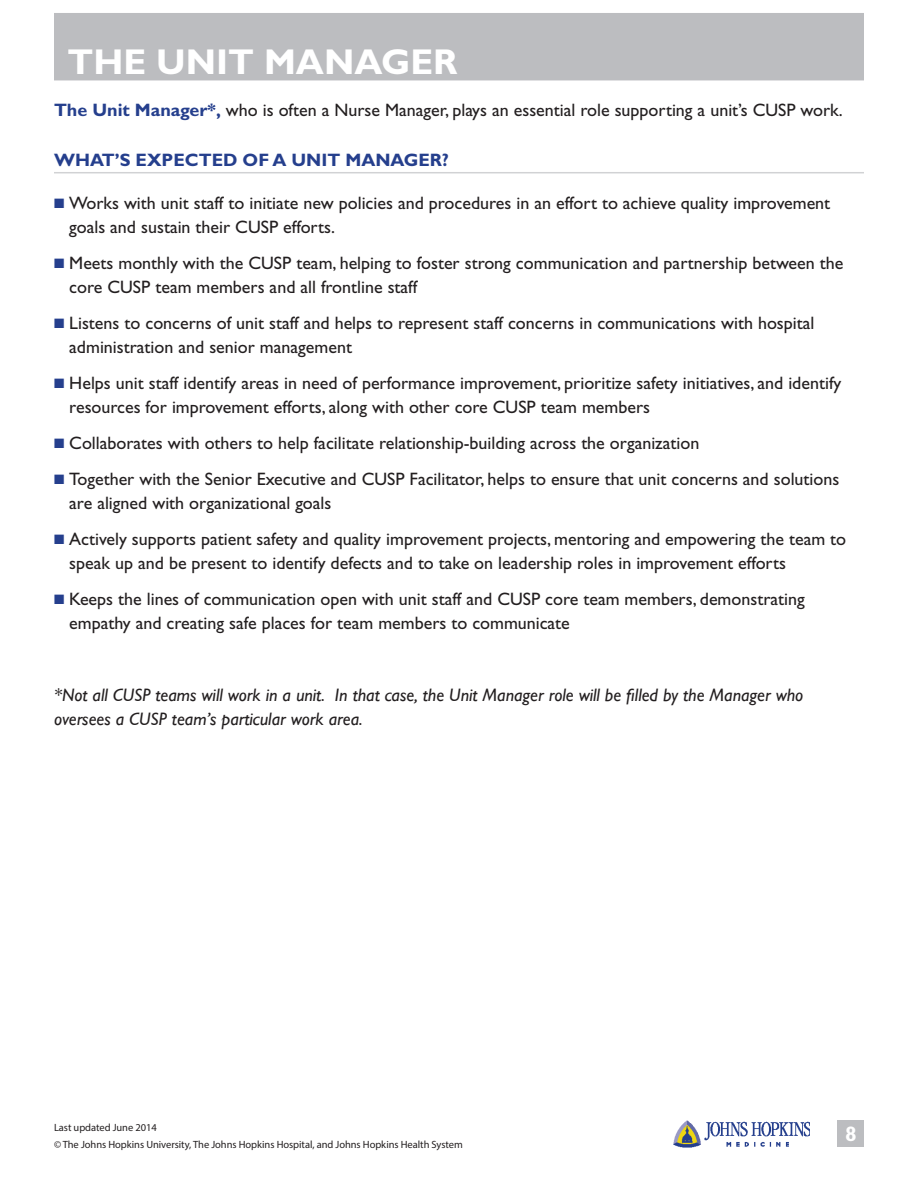
<style>
.page{position:relative;width:918px;height:1188px;background:#fff}
.page>*{position:absolute;margin:0;border:0;box-sizing:border-box;transform-origin:0 0}
.Page_Section_Heading{font:700 36px "Gill Sans Std";color:#fff}
.t1{font:700 21px "Gill Sans Std";color:#fff}
.t2{font:18px/24px "Gill Sans Std";color:#231f20}
.t3{font:italic 18px/24px "Gill Sans";color:#231f20}
.SUB_with_Rule_Below{font:700 18px "Gill Sans Std";color:#253f8d}
.t4{font:10.5px/16.5px "Myriad Pro";letter-spacing:-.005em;color:#231f20}
.s1{font-weight:700;color:#253f8d}
.s2{color:#253f8d}
</style>
<div class="page">
<div style="left:837px;top:1120px;width:27px;height:28px;background:#bcbdc0"></div>
<img style="left:674px;top:1120px;width:136px;height:28px">
<div style="left:54px;top:13px;width:810px;height:67px;background:#bcbdc0"></div>
<hr style="left:54px;top:172px;width:810px;height:1px;background:#d1d2d4">
<p class="Page_Section_Heading" style="left:68px;top:40px;width:392px">THE UNIT MANAGER</p>
<p class="t2" style="left:54px;top:99px;width:790px"><span class="s1">The Unit Manager*,</span> who is often a Nurse Manager, plays an essential role supporting a unit’s CUSP work.</p>
<p class="SUB_with_Rule_Below" style="left:54px;top:149px;width:396px">WHAT’S EXPECTED OF A UNIT MANAGER?</p>
<p class="t2" style="left:69px;top:192px;width:763px;text-indent:-15px"><span class="s2">■</span> Works with unit staff to initiate new policies and procedures in an effort to achieve quality improvement goals and sustain their CUSP efforts.</p>
<p class="t2" style="left:69px;top:252px;width:776px;text-indent:-15px"><span class="s2">■</span> Meets monthly with the CUSP team, helping to foster strong communication and partnership between the core CUSP team members and all frontline staff</p>
<p class="t2" style="left:69px;top:312px;width:747px;text-indent:-15px"><span class="s2">■</span> Listens to concerns of unit staff and helps to represent staff concerns in communications with hospital administration and senior management</p>
<p class="t2" style="left:69px;top:372px;width:774px;text-indent:-15px"><span class="s2">■</span> Helps unit staff identify areas in need of performance improvement, prioritize safety initiatives, and identify resources for improvement efforts, along with other core CUSP team members</p>
<p class="t2" style="left:54px;top:432px;width:647px"><span class="s2">■</span> Collaborates with others to help facilitate relationship-building across the organization</p>
<p class="t2" style="left:69px;top:468px;width:772px;text-indent:-15px"><span class="s2">■</span> Together with the Senior Executive and CUSP Facilitator, helps to ensure that unit concerns and solutions are aligned with organizational goals</p>
<p class="t2" style="left:69px;top:528px;width:778px;text-indent:-15px"><span class="s2">■</span> Actively supports patient safety and quality improvement projects, mentoring and empowering the team to speak up and be present to identify defects and to take on leadership roles in improvement efforts</p>
<p class="t2" style="left:69px;top:588px;width:737px;text-indent:-15px"><span class="s2">■</span> Keeps the lines of communication open with unit staff and CUSP core team members, demonstrating empathy and creating safe places for team members to communicate</p>
<p class="t3" style="left:54px;top:684px;width:751px">*Not all CUSP teams will work in a unit. In that case, the Unit Manager role will be filled by the Manager who oversees a CUSP team’s particular work area.</p>
<p class="t4" style="left:54px;top:1119px;width:410px">Last updated June 2014<br>© The Johns Hopkins University, The Johns Hopkins Hospital, and Johns Hopkins Health System</p>
<p class="t1" style="left:845px;top:1122px;width:13px">8</p>
</div>
